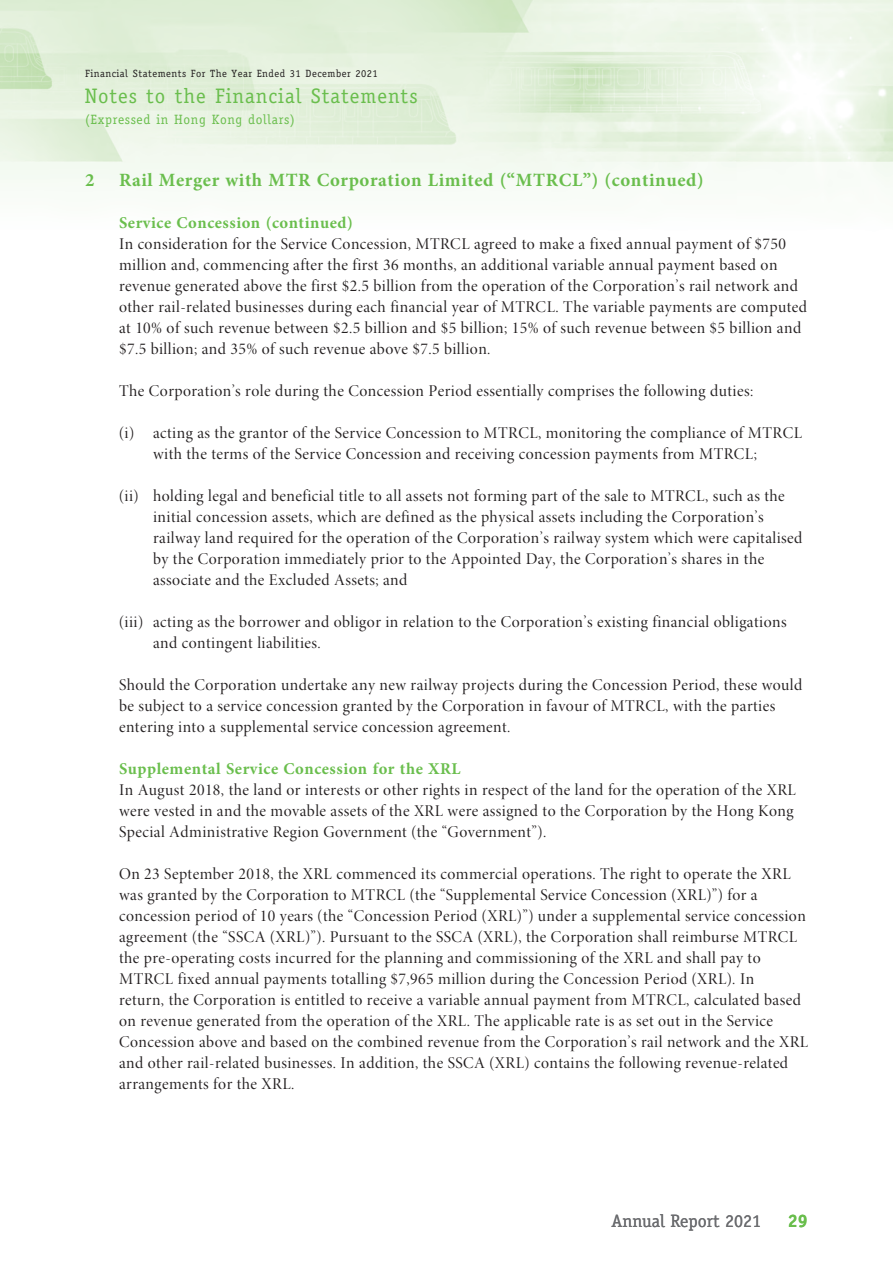
<style>
.page{position:relative;width:893px;height:1263px;background:#fff}
.page>*{position:absolute;margin:0;border:0;box-sizing:border-box;transform-origin:0 0}
.t1{font:21px "Officina Serif";letter-spacing:.045em;color:#6abe4d}
.t2{font:700 18.75px "Minion Pro";letter-spacing:.035em;color:#6abe4d}
.t3{font:18px "Officina Serif";color:#6c6d70}
.t4{font:700 18px "Officina Serif";color:#6abe4d}
.t5{font:16.5px/21px "Minion Pro Disp";letter-spacing:.025em;color:#231f20}
.t6{font:700 16.5px "Minion Pro";letter-spacing:.035em;color:#6abe4d}
.t7{font:13.5px "Officina Serif";letter-spacing:.045em;color:#6abe4d}
.t8{font:10.5px "Officina Serif";letter-spacing:.045em;color:#231f20}
</style>
<div class="page">
<img style="left:0;top:0;width:893px;height:183px">
<p class="t8" style="left:85px;top:67px;width:294px">Financial Statements For The Year Ended 31 December 2021</p>
<p class="t1" style="left:85px;top:83px;width:334px">Notes to the Financial Statements</p>
<p class="t7" style="left:85px;top:111px;width:211px">(Expressed in Hong Kong dollars)</p>
<p class="t2" style="left:85px;top:166px;width:11px">2</p>
<p class="t2" style="left:119px;top:166px;width:586px">Rail Merger with MTR Corporation Limited (“MTRCL”) (continued)</p>
<p class="t6" style="left:119px;top:211px;width:235px">Service Concession (continued)</p>
<p class="t5" style="left:119px;top:233px;width:689px">In consideration for the Service Concession, MTRCL agreed to make a fixed annual payment of $750 million and, commencing after the first 36 months, an additional variable annual payment based on revenue generated above the first $2.5 billion from the operation of the Corporation’s rail network and other rail-related businesses during each financial year of MTRCL. The variable payments are computed at 10% of such revenue between $2.5 billion and $5 billion; 15% of such revenue between $5 billion and $7.5 billion; and 35% of such revenue above $7.5 billion.</p>
<p class="t5" style="left:119px;top:380px;width:636px">The Corporation’s role during the Concession Period essentially comprises the following duties:</p>
<p class="t5" style="left:153px;top:422px;width:650px;text-indent:-34px">(i) acting as the grantor of the Service Concession to MTRCL, monitoring the compliance of MTRCL with the terms of the Service Concession and receiving concession payments from MTRCL;</p>
<p class="t5" style="left:153px;top:485px;width:651px;text-indent:-34px">(ii) holding legal and beneficial title to all assets not forming part of the sale to MTRCL, such as the initial concession assets, which are defined as the physical assets including the Corporation’s railway land required for the operation of the Corporation’s railway system which were capitalised by the Corporation immediately prior to the Appointed Day, the Corporation’s shares in the associate and the Excluded Assets; and</p>
<p class="t5" style="left:153px;top:611px;width:635px;text-indent:-34px">(iii) acting as the borrower and obligor in relation to the Corporation’s existing financial obligations and contingent liabilities.</p>
<p class="t5" style="left:119px;top:674px;width:685px">Should the Corporation undertake any new railway projects during the Concession Period, these would be subject to a service concession granted by the Corporation in favour of MTRCL, with the parties entering into a supplemental service concession agreement.</p>
<p class="t6" style="left:119px;top:757px;width:343px">Supplemental Service Concession for the XRL</p>
<p class="t5" style="left:119px;top:779px;width:678px">In August 2018, the land or interests or other rights in respect of the land for the operation of the XRL were vested in and the movable assets of the XRL were assigned to the Corporation by the Hong Kong<br>Special Administrative Region Government (the “Government”).</p>
<p class="t5" style="left:119px;top:863px;width:691px">On 23 September 2018, the XRL commenced its commercial operations. The right to operate the XRL was granted by the Corporation to MTRCL (the “Supplemental Service Concession (XRL)”) for a concession period of 10 years (the “Concession Period (XRL)”) under a supplemental service concession agreement (the “SSCA (XRL)”). Pursuant to the SSCA (XRL), the Corporation shall reimburse MTRCL the pre-operating costs incurred for the planning and commissioning of the XRL and shall pay to MTRCL fixed annual payments totalling $7,965 million during the Concession Period (XRL). In<br>return, the Corporation is entitled to receive a variable annual payment from MTRCL, calculated based on revenue generated from the operation of the XRL. The applicable rate is as set out in the Service Concession above and based on the combined revenue from the Corporation’s rail network and the XRL and other rail-related businesses. In addition, the SSCA (XRL) contains the following revenue-related arrangements for the XRL.</p>
<p class="t3" style="left:611px;top:1210px;width:151px">Annual Report 2021</p>
<p class="t4" style="left:788px;top:1210px;width:22px">29</p>
</div>
